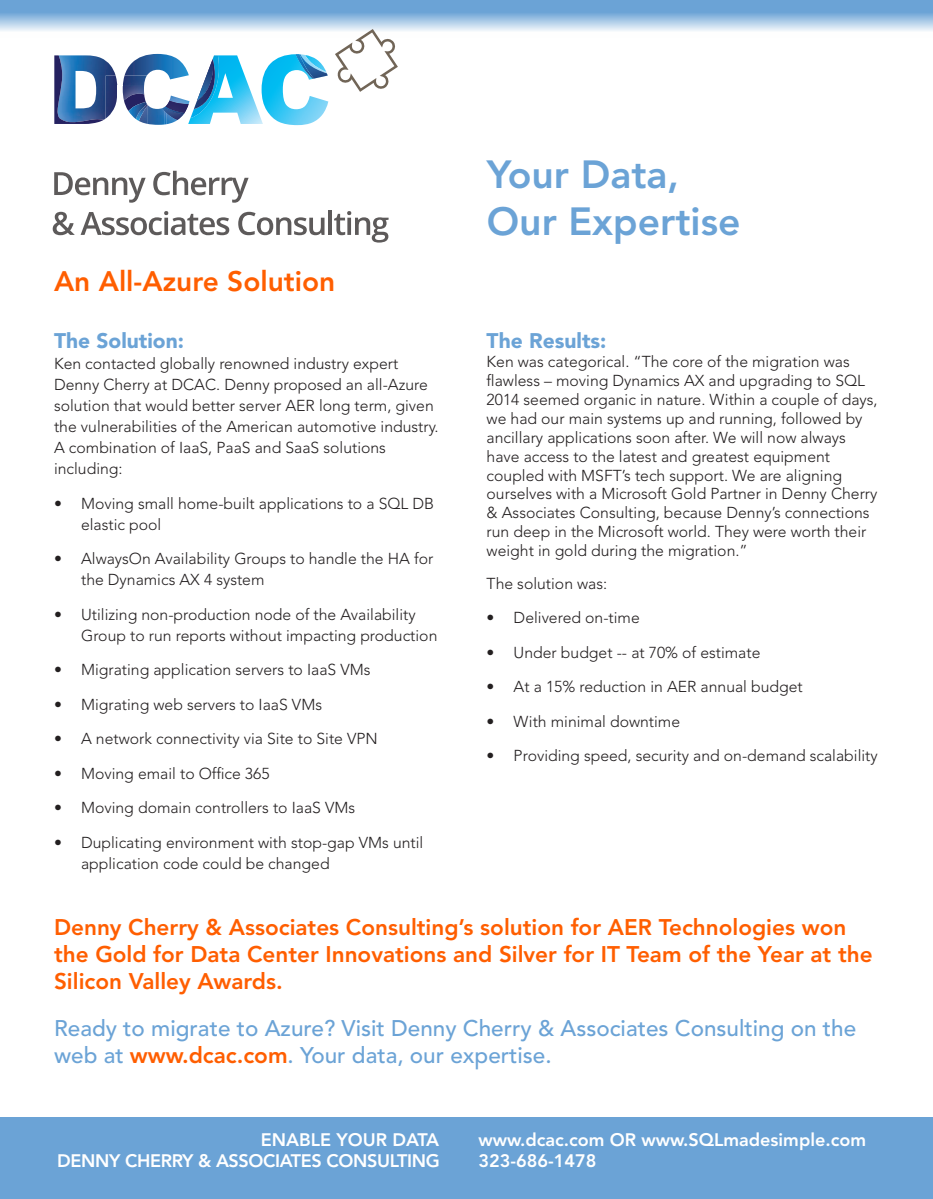
<style>
.page{position:relative;width:933px;height:1199px;background:#fff}
.page>*{position:absolute;margin:0;border:0;box-sizing:border-box;transform-origin:0 0}
.t1{font:800 39px "Avenir LT Std";color:#6ba3d6}
.t2{font:800 28.05px "Avenir LT Std";color:#ff5e00}
.t3{font:800 22.5px/27px "Avenir LT Std";color:#ff5e00}
.t4{font:500 22.5px/27px "Avenir LT Std";color:#6ba3d6}
.subtitle{font:900 21px "Avenir LT Std";color:#6ba3d6}
.t5{font:800 18px "Avenir LT Std";color:#fff}
.t6{font:800 18px "Avenir LT Std";letter-spacing:-.02em;color:#fff}
.t7{font:300 15.75px/18.9px "Avenir LT Std";color:#231f20}
.s1{font-weight:800;color:#ff5e00}
</style>
<div class="page">
<div style="left:0;top:1117px;width:932px;height:82px;background:#6ba3d6"></div>
<svg style="left:0;top:0;width:932px;height:31px;background:#93bce0"></svg>
<svg style="left:335px;top:29px;width:63px;height:63px"></svg>
<img style="left:104px;top:59px;width:11px;height:61px">
<svg style="left:54px;top:55px;width:50px;height:69px"></svg>
<img style="left:106px;top:76px;width:11px;height:43px">
<svg style="left:122px;top:54px;width:206px;height:72px"></svg>
<svg style="left:54px;top:172px;width:91px;height:31px"></svg>
<svg style="left:153px;top:171px;width:95px;height:32px"></svg>
<svg style="left:53px;top:212px;width:22px;height:23px"></svg>
<svg style="left:81px;top:211px;width:148px;height:24px"></svg>
<svg style="left:238px;top:212px;width:86px;height:23px"></svg>
<hr style="left:328px;top:211px;width:4px;height:24px;background:#5d5a5a">
<svg style="left:334px;top:211px;width:54px;height:32px"></svg>
<p class="t2" style="left:54px;top:265px;width:283px">An All-Azure Solution</p>
<p class="subtitle" style="left:54px;top:328px;width:131px">The Solution:</p>
<p class="t7" style="left:54px;top:353px;width:386px;line-height:21px">Ken contacted globally renowned industry expert Denny Cherry at DCAC. Denny proposed an all-Azure solution that would better server AER long term, given the vulnerabilities of the American automotive industry.<br>A combination of IaaS, PaaS and SaaS solutions including:</p>
<p class="t7" style="left:81px;top:493px;width:354px;line-height:21px;text-indent:-27px">• Moving small home-built applications to a SQL DB elastic pool</p>
<p class="t7" style="left:81px;top:548px;width:353px;line-height:21px;text-indent:-27px">• AlwaysOn Availability Groups to handle the HA for the Dynamics AX 4 system</p>
<p class="t7" style="left:81px;top:604px;width:358px;line-height:21px;text-indent:-27px">• Utilizing non-production node of the Availability<br>Group to run reports without impacting production</p>
<p class="t7" style="left:54px;top:660px;width:318px">• Migrating application servers to IaaS VMs</p>
<p class="t7" style="left:54px;top:695px;width:269px">• Migrating web servers to IaaS VMs</p>
<p class="t7" style="left:54px;top:729px;width:325px">• A network connectivity via Site to Site VPN</p>
<p class="t7" style="left:54px;top:764px;width:217px">• Moving email to Office 365</p>
<p class="t7" style="left:54px;top:798px;width:302px">• Moving domain controllers to IaaS VMs</p>
<p class="t7" style="left:81px;top:832px;width:343px;line-height:21px;text-indent:-27px">• Duplicating environment with stop-gap VMs until application code could be changed</p>
<p class="t1" style="left:486px;top:151px;width:194px">Your Data,</p>
<p class="t1" style="left:486px;top:198px;width:255px">Our Expertise</p>
<p class="subtitle" style="left:486px;top:328px;width:121px">The Results:</p>
<p class="t7" style="left:486px;top:352px;width:392px">Ken was categorical. “The core of the migration was flawless – moving Dynamics AX and upgrading to SQL 2014 seemed organic in nature. Within a couple of days, we had our main systems up and running, followed by ancillary applications soon after. We will now always have access to the latest and greatest equipment coupled with MSFT’s tech support. We are aligning ourselves with a Microsoft Gold Partner in Denny Cherry &amp; Associates Consulting, because Denny’s connections run deep in the Microsoft world. They were worth their weight in gold during the migration.”</p>
<p class="t7" style="left:486px;top:574px;width:122px">The solution was:</p>
<p class="t7" style="left:486px;top:608px;width:155px">• Delivered on-time</p>
<p class="t7" style="left:486px;top:643px;width:275px">• Under budget -- at 70% of estimate</p>
<p class="t7" style="left:486px;top:677px;width:317px">• At a 15% reduction in AER annual budget</p>
<p class="t7" style="left:486px;top:712px;width:195px">• With minimal downtime</p>
<p class="t7" style="left:486px;top:746px;width:392px">• Providing speed, security and on-demand scalability</p>
<p class="t3" style="left:54px;top:914px;width:819px">Denny Cherry &amp; Associates Consulting’s solution for AER Technologies won the Gold for Data Center Innovations and Silver for IT Team of the Year at the<br>Silicon Valley Awards.</p>
<p class="t4" style="left:54px;top:1016px;width:803px">Ready to migrate to Azure? Visit Denny Cherry &amp; Associates Consulting on the web at <span class="s1">www.dcac.com</span>. Your data, our expertise.</p>
<p class="t5" style="left:261px;top:1129px;width:180px">ENABLE YOUR DATA</p>
<p class="t5" style="left:478px;top:1129px;width:389px">www.dcac.com OR www.SQLmadesimple.com</p>
<p class="t6" style="left:57px;top:1150px;width:384px">DENNY CHERRY &amp; ASSOCIATES CONSULTING</p>
<p class="t5" style="left:478px;top:1150px;width:119px">323-686-1478</p>
</div>
